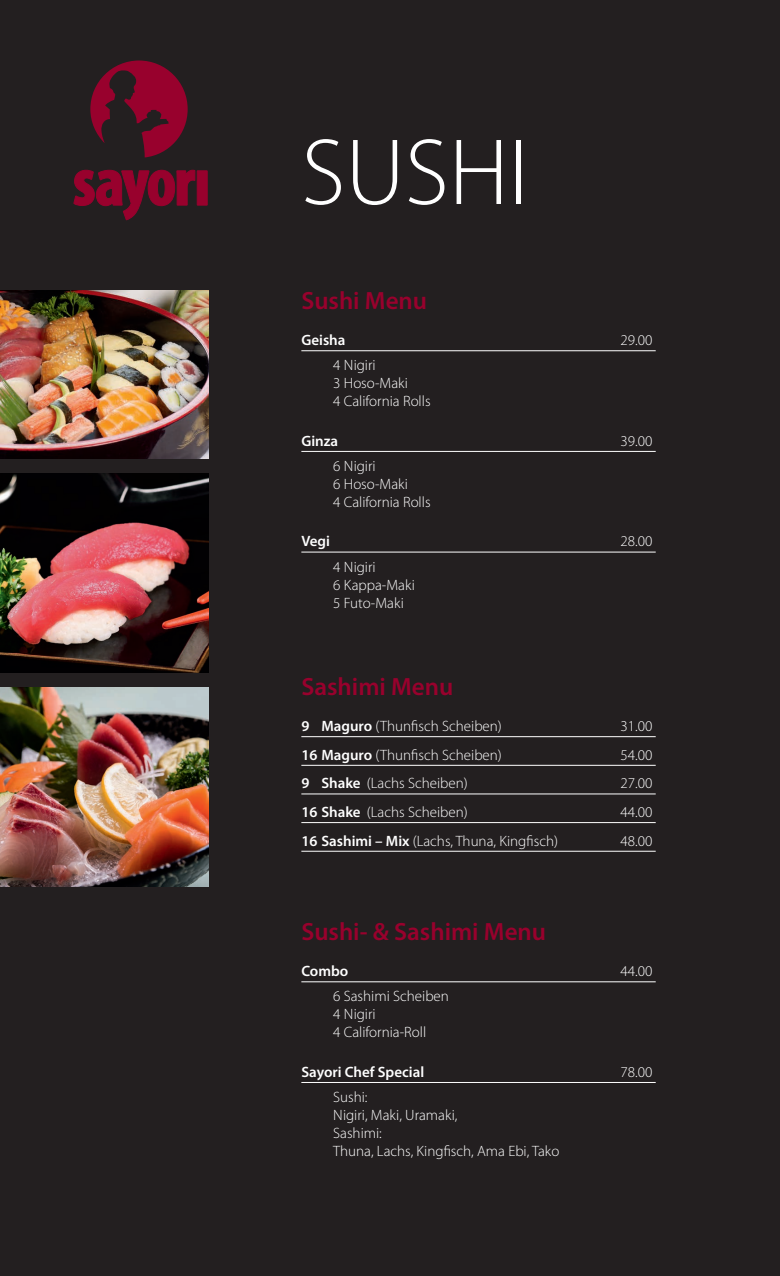
<style>
.page{position:relative;width:780px;height:1276px;background:#231f20}
.page>*{position:absolute;margin:0;border:0;box-sizing:border-box;transform-origin:0 0}
.t1{font:300 94.88px "Myriad Pro";color:#fff}
.t2{font:600 25px "Myriad Pro";color:#98012d}
.t3{font:300 15px/18px "Myriad Pro";color:#fff}
.t4{font:600 15px "Myriad Pro";color:#fff}
.s1{font-weight:600}
</style>
<div class="page">
<svg style="left:90px;top:60px;width:98px;height:97px"></svg>
<svg style="left:74px;top:169px;width:121px;height:51px"></svg>
<div style="left:197px;top:171px;width:10px;height:34px;background:#98012d"></div>
<div style="left:197px;top:171px;width:10px;height:34px;border:1px solid #98012d"></div>
<hr style="left:301px;top:350px;width:354px;height:1px;background:#fff">
<hr style="left:301px;top:451px;width:354px;height:1px;background:#fff">
<hr style="left:301px;top:552px;width:354px;height:1px;background:#fff">
<hr style="left:301px;top:736px;width:354px;height:1px;background:#fff">
<hr style="left:301px;top:765px;width:354px;height:1px;background:#fff">
<hr style="left:301px;top:793px;width:354px;height:1px;background:#fff">
<hr style="left:301px;top:822px;width:354px;height:1px;background:#fff">
<hr style="left:301px;top:851px;width:354px;height:1px;background:#fff">
<hr style="left:301px;top:981px;width:354px;height:1px;background:#fff">
<hr style="left:301px;top:1082px;width:354px;height:1px;background:#fff">
<img style="left:0;top:291px;width:209px;height:168px">
<img style="left:0;top:474px;width:209px;height:198px">
<img style="left:0;top:687px;width:209px;height:199px">
<h1 class="t1" style="left:301px;top:120px;width:229px">SUSHI</h1>
<h2 class="t2" style="left:301px;top:287px;width:127px">Sushi Menu</h2>
<p class="t4" style="left:301px;top:332px;width:46px">Geisha</p>
<p class="t3" style="left:620px;top:331px;width:33px">29.00</p>
<p class="t3" style="left:333px;top:356px;width:99px">4 Nigiri<br>3 Hoso-Maki<br>4 California Rolls</p>
<p class="t4" style="left:301px;top:432px;width:38px">Ginza</p>
<p class="t3" style="left:620px;top:432px;width:33px">39.00</p>
<p class="t3" style="left:333px;top:457px;width:99px">6 Nigiri<br>6 Hoso-Maki<br>4 California Rolls</p>
<p class="t4" style="left:301px;top:533px;width:30px">Vegi</p>
<p class="t3" style="left:620px;top:533px;width:33px">28.00</p>
<p class="t3" style="left:333px;top:558px;width:83px">4 Nigiri<br>6 Kappa-Maki<br>5 Futo-Maki</p>
<h2 class="t2" style="left:301px;top:673px;width:153px">Sashimi Menu</h2>
<p class="t3" style="left:301px;top:717px;width:202px"><span class="s1">9 Maguro</span> (Thunfisch Scheiben)</p>
<p class="t3" style="left:620px;top:717px;width:33px">31.00</p>
<p class="t3" style="left:301px;top:746px;width:202px"><span class="s1">16 Maguro</span> (Thunfisch Scheiben)</p>
<p class="t3" style="left:620px;top:746px;width:33px">54.00</p>
<p class="t3" style="left:301px;top:774px;width:168px"><span class="s1">9 Shake</span> (Lachs Scheiben)</p>
<p class="t3" style="left:620px;top:774px;width:33px">27.00</p>
<p class="t3" style="left:301px;top:803px;width:168px"><span class="s1">16 Shake</span> (Lachs Scheiben)</p>
<p class="t3" style="left:620px;top:803px;width:33px">44.00</p>
<p class="t3" style="left:301px;top:832px;width:258px"><span class="s1">16 Sashimi – Mix</span> (Lachs, Thuna, Kingfisch)</p>
<p class="t3" style="left:620px;top:832px;width:33px">48.00</p>
<h2 class="t2" style="left:301px;top:918px;width:246px">Sushi- &amp; Sashimi Menu</h2>
<p class="t4" style="left:301px;top:963px;width:48px">Combo</p>
<p class="t3" style="left:620px;top:962px;width:33px">44.00</p>
<p class="t3" style="left:333px;top:987px;width:117px">6 Sashimi Scheiben<br>4 Nigiri<br>4 California-Roll</p>
<p class="t4" style="left:301px;top:1063px;width:124px">Sayori Chef Special</p>
<p class="t3" style="left:620px;top:1063px;width:33px">78.00</p>
<p class="t3" style="left:333px;top:1088px;width:228px">Sushi:<br>Nigiri, Maki, Uramaki,<br>Sashimi:<br>Thuna, Lachs, Kingfisch, Ama Ebi, Tako</p>
</div>
